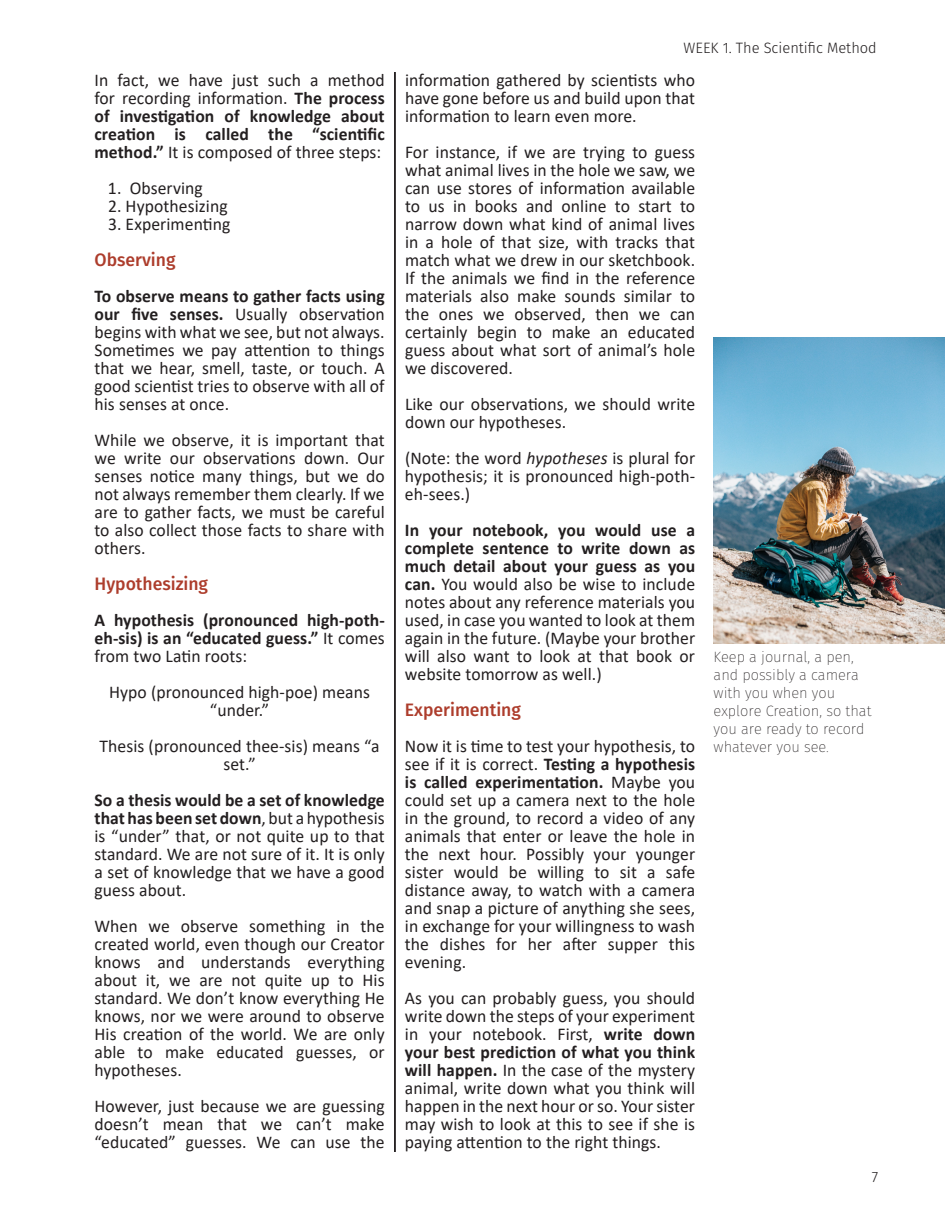
<style>
.page{position:relative;width:945px;height:1215px;background:#fff}
.page>*{position:absolute;margin:0;border:0;box-sizing:border-box;transform-origin:0 0}
.t1{font:18px/18px "Calibri";letter-spacing:.005em;color:#231f20;text-align:justify}
.t2{font:700 18px/18px "Calibri";letter-spacing:.005em;color:#231f20;text-align:justify}
.t3{font:500 18px "Fira Sans";color:#ad3d2c}
.t4{font:200 15px/18px "Fira Sans";color:#231f20}
.t5{font:300 15px "Fira Sans";color:#231f20}
.s1{font-weight:400}
.s2{font-weight:700}
.s3{font-style:italic}
</style>
<div class="page">
<hr style="left:394px;top:72px;width:2px;height:1080px;background:#231f20">
<img style="left:714px;top:338px;width:231px;height:306px">
<p class="t2" style="left:94px;top:70px;width:292px"><span class="s1">In fact, we have just such a method for recording information.</span> The process of investigation of knowledge about creation is called the “scientific method.” <span class="s1">It is composed of three steps:</span></p>
<p class="t1" style="left:108px;top:178px;width:96px">1. Observing</p>
<p class="t1" style="left:108px;top:196px;width:121px">2. Hypothesizing</p>
<p class="t1" style="left:108px;top:214px;width:124px">3. Experimenting</p>
<p class="t3" style="left:95px;top:245px;width:82px">Observing</p>
<p class="t1" style="left:95px;top:286px;width:292px"><span class="s2">To observe means to gather facts using our five senses.</span> Usually observation begins with what we see, but not always.<br>Sometimes we pay attention to things that we hear, smell, taste, or touch. A good scientist tries to observe with all of his senses at once.</p>
<p class="t1" style="left:95px;top:430px;width:292px">While we observe, it is important that we write our observations down. Our senses notice many things, but we do not always remember them clearly. If we are to gather facts, we must be careful to also collect those facts to share with others.</p>
<p class="t3" style="left:95px;top:569px;width:115px">Hypothesizing</p>
<p class="t2" style="left:95px;top:610px;width:292px">A hypothesis (pronounced high-poth&shy;eh-sis) is an “educated guess.” <span class="s1">It comes from two Latin roots:</span></p>
<p class="t1" style="left:109px;top:682px;width:263px;text-align:center">Hypo (pronounced high-poe) means “under.”</p>
<p class="t1" style="left:100px;top:736px;width:282px;text-align:center">Thesis (pronounced thee-sis) means “a set.”</p>
<p class="t1" style="left:95px;top:790px;width:292px"><span class="s2">So a thesis would be a set of knowledge that has been set down</span>, but a hypothesis is “under” that, or not quite up to that standard. We are not sure of it. It is only a set of knowledge that we have a good guess about.</p>
<p class="t1" style="left:95px;top:916px;width:292px">When we observe something in the created world, even though our Creator knows and understands everything about it, we are not quite up to His standard. We don’t know everything He knows, nor we were around to observe His creation of the world. We are only able to make educated guesses, or hypotheses.</p>
<p class="t1" style="left:95px;top:1096px;width:292px">However, just because we are guessing doesn’t mean that we can’t make “educated” guesses. We can use the</p>
<p class="t5" style="left:684px;top:37px;width:195px">WEEK 1. The Scientific Method</p>
<p class="t1" style="left:405px;top:70px;width:292px">information gathered by scientists who have gone before us and build upon that information to learn even more.</p>
<p class="t1" style="left:405px;top:142px;width:292px">For instance, if we are trying to guess what animal lives in the hole we saw, we can use stores of information available to us in books and online to start to narrow down what kind of animal lives in a hole of that size, with tracks that match what we drew in our sketchbook.<br>If the animals we find in the reference materials also make sounds similar to the ones we observed, then we can certainly begin to make an educated guess about what sort of animal’s hole we discovered.</p>
<p class="t1" style="left:405px;top:394px;width:292px">Like our observations, we should write down our hypotheses.</p>
<p class="t1" style="left:405px;top:448px;width:292px">(Note: the word <span class="s3">hypotheses</span> is plural for hypothesis; it is pronounced high-poth&shy;eh-sees.)</p>
<p class="t1" style="left:405px;top:520px;width:292px"><span class="s2">In your notebook, you would use a complete sentence to write down as much detail about your guess as you can.</span> You would also be wise to include notes about any reference materials you used, in case you wanted to look at them again in the future. (Maybe your brother will also want to look at that book or website tomorrow as well.)</p>
<p class="t3" style="left:405px;top:695px;width:117px">Experimenting</p>
<p class="t1" style="left:405px;top:736px;width:292px">Now it is time to test your hypothesis, to see if it is correct. <span class="s2">Testing a hypothesis is called experimentation.</span> Maybe you could set up a camera next to the hole in the ground, to record a video of any animals that enter or leave the hole in the next hour. Possibly your younger sister would be willing to sit a safe distance away, to watch with a camera and snap a picture of anything she sees, in exchange for your willingness to wash the dishes for her after supper this evening.</p>
<p class="t1" style="left:405px;top:988px;width:292px">As you can probably guess, you should write down the steps of your experiment in your notebook. First, <span class="s2">write down your best prediction of what you think will happen.</span> In the case of the mystery animal, write down what you think will happen in the next hour or so. Your sister may wish to look at this to see if she is paying attention to the right things.</p>
<p class="t4" style="left:714px;top:647px;width:159px">Keep a journal, a pen, and possibly a camera with you when you explore Creation, so that you are ready to record whatever you see.</p>
<p class="t5" style="left:872px;top:1166px;width:8px">7</p>
</div>
